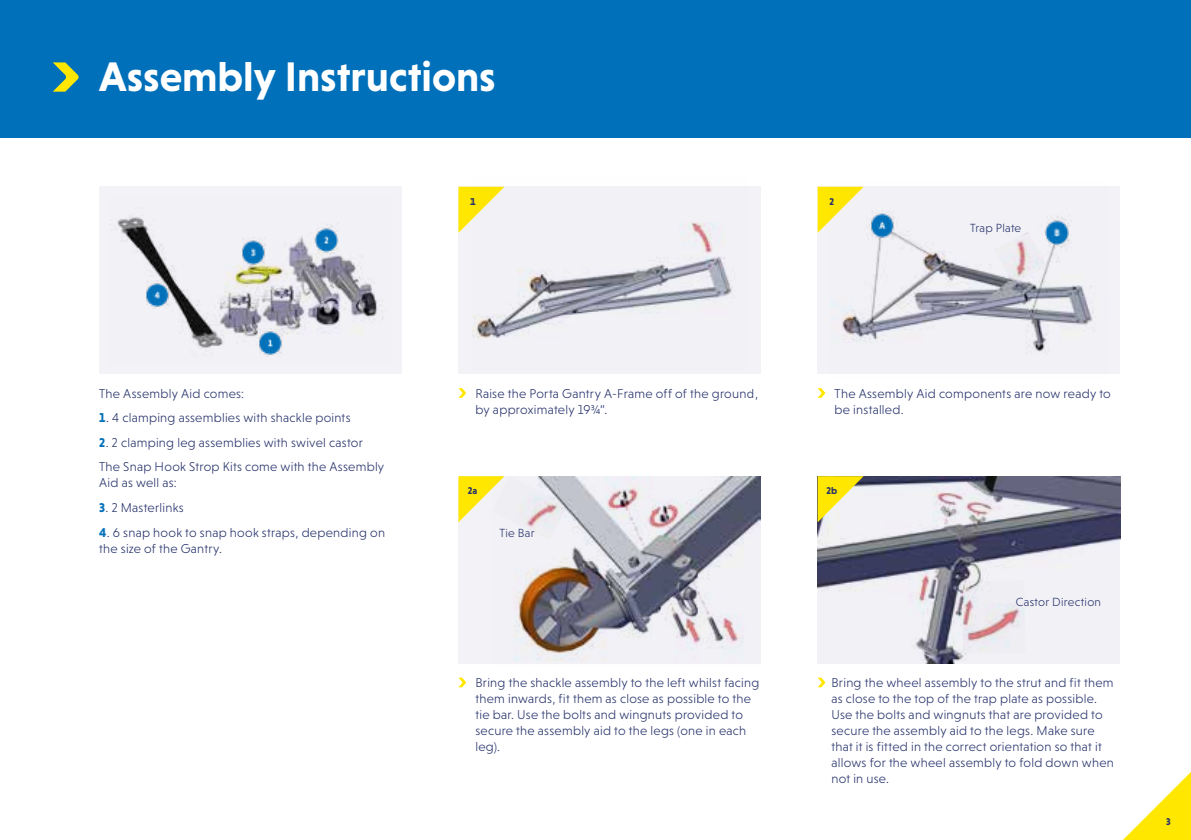
<style>
.page{position:relative;width:1191px;height:840px;background:#fff}
.page>*{position:absolute;margin:0;border:0;box-sizing:border-box;transform-origin:0 0}
.t1{font:700 42px "Niveau Grotesk";color:#fff}
.t2{font:300 13px/16px "Niveau Grotesk";letter-spacing:.02em;color:#25316a}
.t3{font:300 12px "Niveau Grotesk";letter-spacing:.025em;color:#25316a}
.t4{font:700 10px "Niveau Grotesk";color:#25316a}
.s1{font-weight:700;color:#0070ba}
</style>
<div class="page">
<img style="left:817px;top:476px;width:303px;height:187px">
<div style="left:99px;top:187px;width:303px;height:186px;background:#f3f2f7"></div>
<div style="left:458px;top:187px;width:303px;height:186px;background:#f3f2f7"></div>
<div style="left:458px;top:476px;width:303px;height:187px;background:#f3f2f7"></div>
<div style="left:817px;top:187px;width:303px;height:186px;background:#f3f2f7"></div>
<svg style="left:458px;top:388px;width:8px;height:9px"></svg>
<svg style="left:458px;top:677px;width:8px;height:10px"></svg>
<svg style="left:817px;top:388px;width:8px;height:9px"></svg>
<svg style="left:817px;top:677px;width:8px;height:10px"></svg>
<svg style="left:458px;top:187px;width:14px;height:46px"></svg>
<svg style="left:458px;top:476px;width:33px;height:46px"></svg>
<svg style="left:817px;top:187px;width:13px;height:46px"></svg>
<svg style="left:817px;top:476px;width:46px;height:46px"></svg>
<img style="left:472px;top:186px;width:275px;height:152px">
<img style="left:830px;top:186px;width:277px;height:188px">
<img style="left:491px;top:476px;width:270px;height:188px">
<img style="left:117px;top:216px;width:266px;height:141px">
<img style="left:138px;top:280px;width:34px;height:28px">
<img style="left:250px;top:328px;width:34px;height:28px">
<img style="left:307px;top:222px;width:39px;height:36px">
<img style="left:233px;top:238px;width:34px;height:28px">
<img style="left:862px;top:211px;width:34px;height:28px">
<img style="left:1037px;top:214px;width:39px;height:37px">
<svg style="left:1124px;top:772px;width:67px;height:67px"></svg>
<div style="left:0;top:0;width:1191px;height:137px;background:#0070ba"></div>
<svg style="left:53px;top:62px;width:26px;height:30px"></svg>
<img style="left:994px;top:231px;width:53px;height:53px">
<img style="left:492px;top:476px;width:75px;height:63px">
<img style="left:962px;top:580px;width:63px;height:73px">
<h1 class="t1" style="left:99px;top:53px;width:398px">Assembly Instructions</h1>
<p class="t4" style="left:470px;top:195px;width:6px">1</p>
<p class="t4" style="left:829px;top:195px;width:6px">2</p>
<p class="t3" style="left:970px;top:221px;width:52px">Trap Plate</p>
<p class="t2" style="left:99px;top:385px;width:146px">The Assembly Aid comes:</p>
<p class="t2" style="left:99px;top:409px;width:253px"><span class="s1">1</span>. 4 clamping assemblies with shackle points</p>
<p class="t2" style="left:99px;top:430px;width:286px;line-height:24.6px"><span class="s1">2</span>. 2 clamping leg assemblies with swivel castor<br>The Snap Hook Strop Kits come with the Assembly</p>
<p class="t2" style="left:99px;top:474px;width:79px">Aid as well as:</p>
<p class="t2" style="left:99px;top:499px;width:86px"><span class="s1">3</span>. 2 Masterlinks</p>
<p class="t2" style="left:99px;top:523px;width:287px"><span class="s1">4</span>. 6 snap hook to snap hook straps, depending on the size of the Gantry.</p>
<p class="t2" style="left:475px;top:385px;width:284px">Raise the Porta Gantry A-Frame off of the ground, by approximately 19¾”.</p>
<p class="t4" style="left:468px;top:484px;width:11px">2a</p>
<p class="t3" style="left:499px;top:525px;width:37px">Tie Bar</p>
<p class="t2" style="left:834px;top:385px;width:278px">The Assembly Aid components are now ready to be installed.</p>
<p class="t4" style="left:826px;top:484px;width:12px">2b</p>
<p class="t3" style="left:1016px;top:594px;width:87px">Castor Direction</p>
<p class="t2" style="left:475px;top:674px;width:285px">Bring the shackle assembly to the left whilst facing them inwards, fit them as close as possible to the tie bar. Use the bolts and wingnuts provided to secure the assembly aid to the legs (one in each leg).</p>
<p class="t2" style="left:831px;top:674px;width:284px">Bring the wheel assembly to the strut and fit them as close to the top of the trap plate as possible.<br>Use the bolts and wingnuts that are provided to secure the assembly aid to the legs. Make sure that it is fitted in the correct orientation so that it allows for the wheel assembly to fold down when not in use.</p>
<p class="t4" style="left:1166px;top:815px;width:6px">3</p>
</div>
